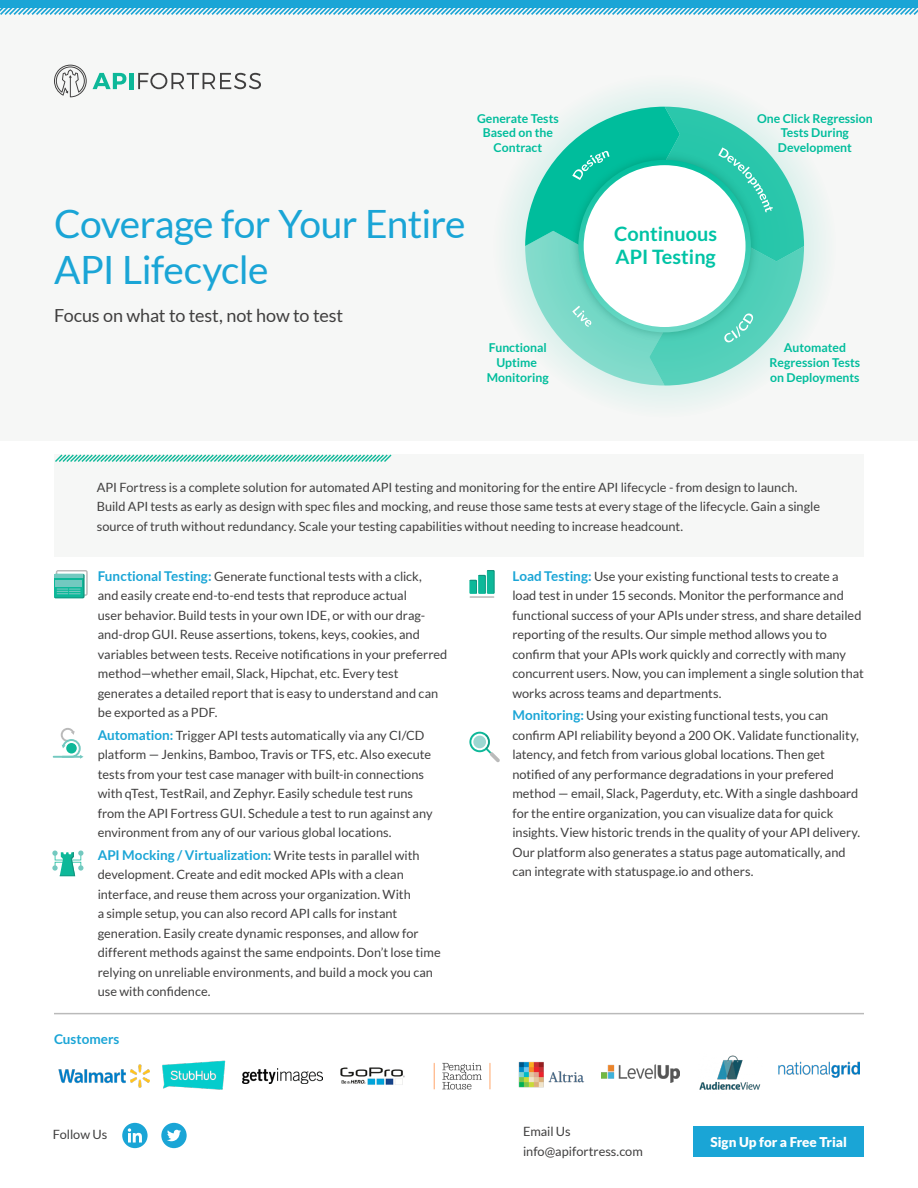
<style>
.page{position:relative;width:918px;height:1188px;background:#fff}
.page>*{position:absolute;margin:0;border:0;box-sizing:border-box;transform-origin:0 0}
.t1{font:39px/46.8px "Lato";letter-spacing:-.015em;color:#1aa5d6}
.t2{font:700 19.95px/23.9px "Lato";color:#00c3a5}
.t3{font:18px "Lato";letter-spacing:-.01em;color:#403f3f}
.Body_Subhead{font:700 13.5px "Lato";color:#1aa5d6}
.Body_Text{font:900 13.5px "Lato";color:#fff}
.Body_Subhead-2{font:12.75px/19.5px "Lato";color:#403f3f}
.Body_Headline{font:12.75px/19.5px "Lato";color:#403f3f}
.Body_Text-2{font:12.75px/19.5px "Lato";letter-spacing:-.005em;color:#403f3f}
.t4{font:700 12.3px/14.7px "Lato";color:#00bd9c;text-align:center}
.s1{font-weight:700;font-size:13.5px;color:#1aa5d6}
.s2{font-weight:400;font-size:12.75px;color:#403f3f}
</style>
<div class="page">
<div style="left:55px;top:454px;width:809px;height:103px;background:#f6f7f6"></div>
<div style="left:0;top:0;width:918px;height:441px;background:#f6f7f6"></div>
<svg style="left:93px;top:73px;width:33px;height:16px"></svg>
<hr style="left:129px;top:73px;width:4px;height:16px;background:#0db899">
<svg style="left:138px;top:73px;width:123px;height:16px"></svg>
<svg style="left:54px;top:65px;width:33px;height:32px"></svg>
<svg style="left:55px;top:454px;width:337px;height:8px"></svg>
<svg style="left:0;top:8px;width:918px;height:7px"></svg>
<div style="left:0;top:0;width:918px;height:8px;background:#1aa5d6"></div>
<img style="left:340px;top:1067px;width:65px;height:18px">
<img style="left:433px;top:1062px;width:58px;height:28px">
<img style="left:162px;top:1060px;width:63px;height:30px">
<img style="left:59px;top:1065px;width:90px;height:22px">
<hr style="left:54px;top:1013px;width:810px;height:1px;background:#bababa">
<div style="left:122px;top:1123px;width:26px;height:25px;background:#1aa5d6;border-radius:50%"></div>
<svg style="left:128px;top:1128px;width:14px;height:15px"></svg>
<div style="left:161px;top:1123px;width:26px;height:25px;background:#1aa5d6;border-radius:50%"></div>
<svg style="left:167px;top:1130px;width:14px;height:11px"></svg>
<div style="left:693px;top:1126px;width:171px;height:31px;background:#1aa5d6"></div>
<img style="left:518px;top:1061px;width:67px;height:27px">
<img style="left:699px;top:1055px;width:62px;height:35px">
<img style="left:602px;top:1065px;width:78px;height:18px">
<img style="left:778px;top:1062px;width:82px;height:15px">
<img style="left:243px;top:1069px;width:80px;height:14px">
<div style="left:493px;top:74px;width:344px;height:344px;background:#edf4f2;border-radius:172px"></div>
<svg style="left:525px;top:107px;width:279px;height:279px"></svg>
<svg style="left:54px;top:570px;width:34px;height:28px"></svg>
<svg style="left:53px;top:728px;width:30px;height:31px"></svg>
<div style="left:66px;top:743px;width:11px;height:11px;background:#0db899;border-radius:50%"></div>
<svg style="left:52px;top:850px;width:31px;height:26px"></svg>
<svg style="left:469px;top:570px;width:25px;height:24px"></svg>
<hr style="left:470px;top:596px;width:24px;height:2px;background:#bababa">
<svg style="left:469px;top:732px;width:31px;height:30px"></svg>
<p class="t4" style="left:477px;top:111px;width:83px">Generate Tests<br>Based on the<br>Contract</p>
<p class="t4" style="left:757px;top:111px;width:117px">One Click Regression<br>Tests During<br>Development</p>
<p class="t1" style="left:54px;top:200px;width:413px">Coverage for Your Entire<br>API Lifecycle</p>
<p class="t3" style="left:54px;top:305px;width:291px">Focus on what to test, not how to test</p>
<p class="t2" style="left:614px;top:221px;width:104px">Continuous<br>API Testing</p>
<p class="t4" style="left:487px;top:340px;width:63px">Functional<br>Uptime<br>Monitoring</p>
<p class="t4" style="left:770px;top:340px;width:92px">Automated<br>Regression Tests on Deployments</p>
<p class="Body_Headline" style="left:97px;top:477px;width:725px">API Fortress is a complete solution for automated API testing and monitoring for the entire API lifecycle - from design to launch.<br>Build API tests as early as design with spec files and mocking, and reuse those same tests at every stage of the lifecycle. Gain a single source of truth without redundancy. Scale your testing capabilities without needing to increase headcount.</p>
<p class="Body_Subhead-2" style="left:98px;top:566px;width:351px"><span class="s1">Functional Testing:</span> Generate functional tests with a click,<br>and easily create end-to-end tests that reproduce actual<br>user behavior. Build tests in your own IDE, or with our drag&shy;and-drop GUI. Reuse assertions, tokens, keys, cookies, and variables between tests. Receive notifications in your preferred method—whether email, Slack, Hipchat, etc. Every test generates a detailed report that is easy to understand and can be exported as a PDF.</p>
<p class="Body_Subhead-2" style="left:98px;top:725px;width:336px"><span class="s1">Automation:</span> Trigger API tests automatically via any CI/CD platform — Jenkins, Bamboo, Travis or TFS, etc. Also execute tests from your test case manager with built-in connections with qTest, TestRail, and Zephyr. Easily schedule test runs from the API Fortress GUI. Schedule a test to run against any environment from any of our various global locations.</p>
<p class="Body_Subhead" style="left:98px;top:847px;width:323px">API Mocking / Virtualization: <span class="s2">Write tests in parallel with</span></p>
<p class="Body_Subhead-2" style="left:98px;top:865px;width:344px">development. Create and edit mocked APIs with a clean interface, and reuse them across your organization. With<br>a simple setup, you can also record API calls for instant generation. Easily create dynamic responses, and allow for different methods against the same endpoints. Don’t lose time relying on unreliable environments, and build a mock you can use with confidence.</p>
<p class="Body_Subhead" style="left:54px;top:1031px;width:67px">Customers</p>
<p class="Body_Subhead-2" style="left:512px;top:566px;width:353px"><span class="s1">Load Testing:</span> Use your existing functional tests to create a load test in under 15 seconds. Monitor the performance and functional success of your APIs under stress, and share detailed reporting of the results. Our simple method allows you to confirm that your APIs work quickly and correctly with many concurrent users. Now, you can implement a single solution that works across teams and departments.</p>
<p class="Body_Subhead-2" style="left:512px;top:706px;width:349px"><span class="s1">Monitoring:</span> Using your existing functional tests, you can confirm API reliability beyond a 200 OK. Validate functionality, latency, and fetch from various global locations. Then get notified of any performance degradations in your prefered method — email, Slack, Pagerduty, etc. With a single dashboard for the entire organization, you can visualize data for quick insights. View historic trends in the quality of your API delivery.<br>Our platform also generates a status page automatically, and can integrate with statuspage.io and others.</p>
<p class="Body_Text-2" style="left:53px;top:1124px;width:56px">Follow Us</p>
<p class="Body_Text-2" style="left:523px;top:1122px;width:121px">Email Us info@apifortress.com</p>
<p class="Body_Text" style="left:710px;top:1134px;width:138px">Sign Up for a Free Trial</p>
</div>
